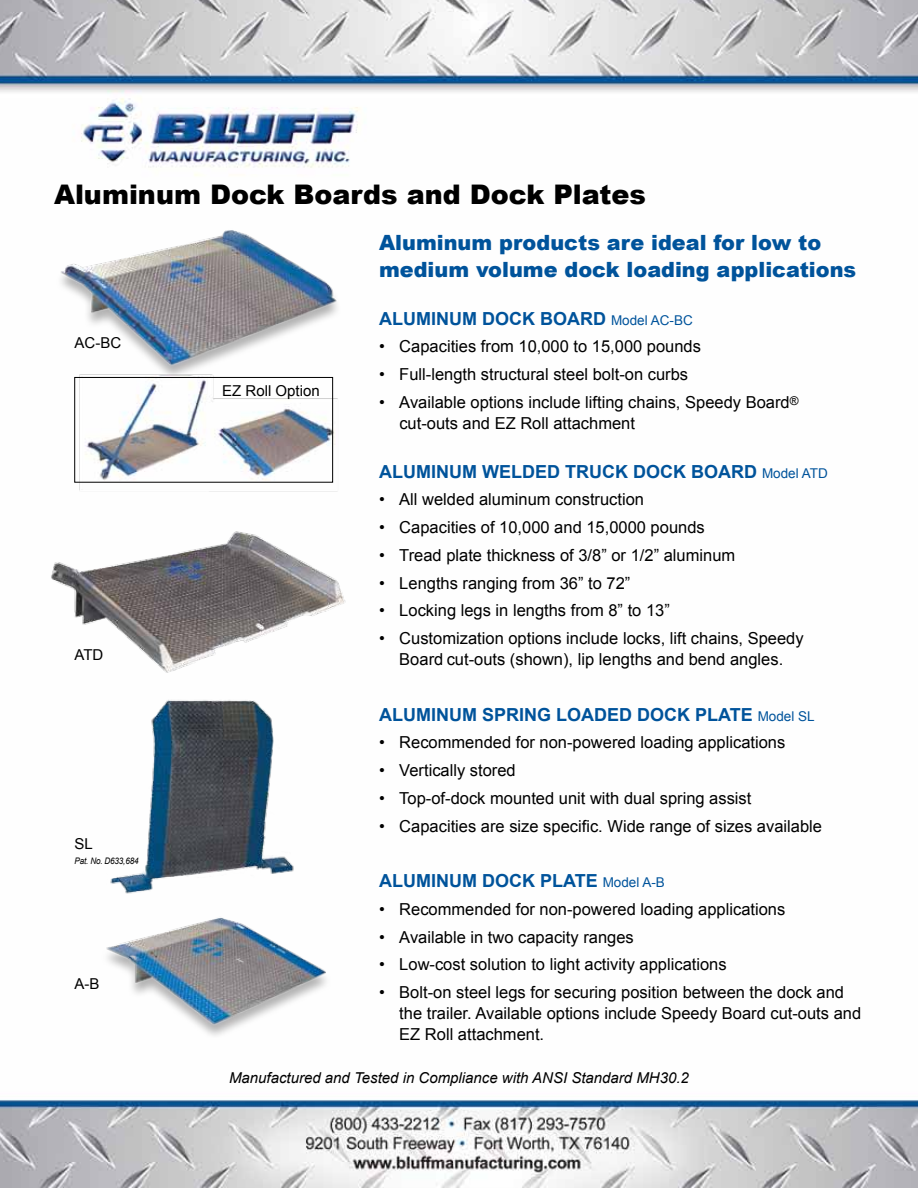
<style>
.page{position:relative;width:918px;height:1188px;background:#fff}
.page>*{position:absolute;margin:0;border:0;box-sizing:border-box;transform-origin:0 0}
.t1{font:900 27px "Arial";color:#000}
.t2{font:900 21px/27px "Arial";color:#00539b}
.t3{font:700 18px "Arial";color:#00539b}
.t4{font:16.5px/21px "Arial";color:#000}
.t5{font:italic 15px "Arial";color:#000}
.t6{font:15px "Arial";color:#000}
.t7{font:italic 9px "Arial";letter-spacing:-.02em;color:#000;scale:.9 1}
.s1{font-weight:400;font-size:13.5px}
</style>
<div class="page">
<img style="left:0;top:0;width:918px;height:1188px">
<img style="left:0;top:135px;width:433px;height:918px">
<div style="left:75px;top:377px;width:258px;height:105px;border:1px solid #000"></div>
<h1 class="t1" style="left:54px;top:175px;width:593px">Aluminum Dock Boards and Dock Plates</h1>
<p class="t6" style="left:75px;top:333px;width:48px">AC-BC</p>
<p class="t6" style="left:75px;top:644px;width:30px">ATD</p>
<p class="t6" style="left:75px;top:834px;width:20px">SL</p>
<p class="t7" style="left:75px;top:855px;width:73px">Pat. No. D633,684</p>
<p class="t6" style="left:75px;top:974px;width:27px">A-B</p>
<p class="t6" style="left:222px;top:381px;width:99px">EZ Roll Option</p>
<p class="t2" style="left:379px;top:228px;width:479px">Aluminum products are ideal for low to medium volume dock loading applications</p>
<p class="t3" style="left:379px;top:306px;width:315px">ALUMINUM DOCK BOARD <span class="s1">Model AC-BC</span></p>
<p class="t4" style="left:379px;top:336px;width:323px">• Capacities from 10,000 to 15,000 pounds</p>
<p class="t4" style="left:379px;top:364px;width:311px">• Full-length structural steel bolt-on curbs</p>
<p class="t4" style="left:399px;top:392px;width:401px;text-indent:-20px">• Available options include lifting chains, Speedy Board<sup>® </sup>cut-outs and EZ Roll attachment</p>
<p class="t3" style="left:379px;top:459px;width:450px">ALUMINUM WELDED TRUCK DOCK BOARD <span class="s1">Model ATD</span></p>
<p class="t4" style="left:379px;top:489px;width:267px">• All welded aluminum construction</p>
<p class="t4" style="left:379px;top:517px;width:327px">• Capacities of 10,000 and 15,0000 pounds</p>
<p class="t4" style="left:379px;top:545px;width:358px">• Tread plate thickness of 3/8” or 1/2” aluminum</p>
<p class="t4" style="left:379px;top:572px;width:253px">• Lengths ranging from 36” to 72”</p>
<p class="t4" style="left:379px;top:600px;width:292px">• Locking legs in lengths from 8” to 13”</p>
<p class="t4" style="left:379px;top:628px;width:426px;text-align:center">• Customization options include locks, lift chains, Speedy<br>Board cut-outs (shown), lip lengths and bend angles.</p>
<p class="t3" style="left:379px;top:702px;width:437px">ALUMINUM SPRING LOADED DOCK PLATE <span class="s1">Model SL</span></p>
<p class="t4" style="left:379px;top:732px;width:408px">• Recommended for non-powered loading applications</p>
<p class="t4" style="left:379px;top:760px;width:138px">• Vertically stored</p>
<p class="t4" style="left:379px;top:788px;width:374px">• Top-of-dock mounted unit with dual spring assist</p>
<p class="t4" style="left:379px;top:815px;width:444px">• Capacities are size specific. Wide range of sizes available</p>
<p class="t3" style="left:379px;top:869px;width:287px">ALUMINUM DOCK PLATE <span class="s1">Model A-B</span></p>
<p class="t4" style="left:379px;top:899px;width:408px">• Recommended for non-powered loading applications</p>
<p class="t4" style="left:379px;top:926px;width:256px">• Available in two capacity ranges</p>
<p class="t4" style="left:379px;top:954px;width:349px">• Low-cost solution to light activity applications</p>
<p class="t4" style="left:399px;top:982px;width:463px;text-indent:-20px">• Bolt-on steel legs for securing position between the dock and the trailer. Available options include Speedy Board cut-outs and<br>EZ Roll attachment.</p>
<p class="t5" style="left:229px;top:1068px;width:461px">Manufactured and Tested in Compliance with ANSI Standard MH30.2</p>
</div>
